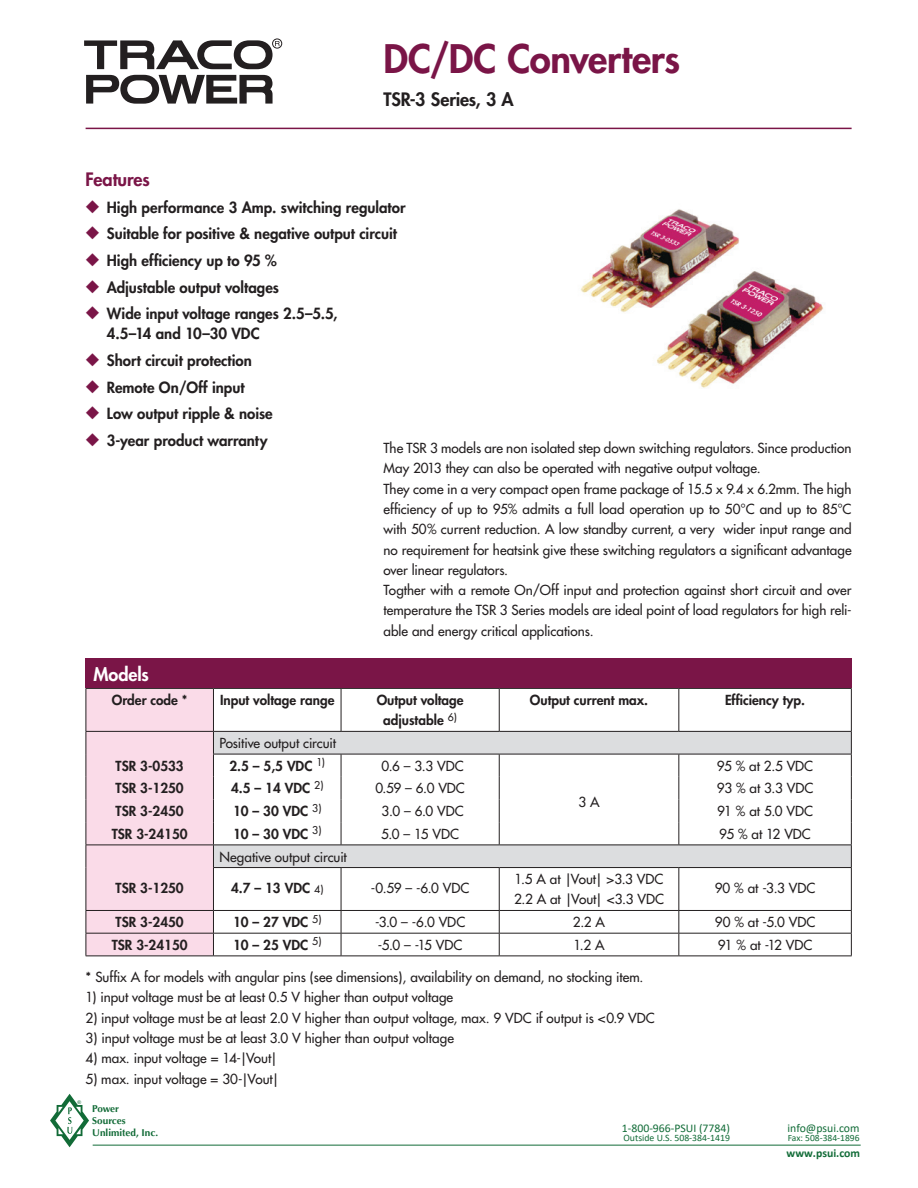
<style>
.page{position:relative;width:918px;height:1188px;background:#fff}
.page>*{position:absolute;margin:0;border:0;box-sizing:border-box;transform-origin:0 0}
.t1{font:800 38.25px "Futura";letter-spacing:-.005em;color:#7a1547}
.t2{font:800 18px "Futura";letter-spacing:-.01em;color:#231f20}
.t3{font:800 18px "Futura";letter-spacing:-.01em;color:#7a1547}
.t4{font:800 18px "Futura";letter-spacing:-.005em;color:#fff}
.t5{font:800 15px/20.2px "Futura";color:#231f20}
.t6{font:13.5px/20.2px "Futura";color:#231f20}
.t7{font:800 13.5px/20.2px "Futura";color:#231f20;text-align:center}
.t8{font:11.7px "Calibri";color:#126c38}
.t9{font:700 11.7px "Calibri";color:#126c38}
.t10{font:700 10.05px/12px "Optima LT Std";color:#126b37}
.t11{font:9.75px "Calibri";color:#126c38}
.t12{font:9.6px "Calibri";color:#126c38}
.t13{font:4.95px "Arial";color:#126b37}
.s1{color:#7a1547}
.s2{font-weight:400;font-size:10.5px}
</style>
<div class="page">
<div style="left:272px;top:39px;width:10px;height:9px;border:1px solid #231f20;border-radius:50%"></div>
<svg style="left:86px;top:75px;width:187px;height:29px"></svg>
<svg style="left:84px;top:40px;width:196px;height:29px"></svg>
<hr style="left:86px;top:128px;width:766px;height:1px;background:#7a1547">
<svg style="left:214px;top:732px;width:637px;height:135px"></svg>
<hr style="left:213px;top:688px;width:128px;height:1px;background:#231f20">
<hr style="left:341px;top:688px;width:158px;height:1px;background:#231f20">
<hr style="left:341px;top:689px;width:1px;height:42px;background:#231f20">
<hr style="left:499px;top:688px;width:180px;height:1px;background:#231f20">
<hr style="left:499px;top:689px;width:1px;height:42px;background:#231f20">
<hr style="left:679px;top:688px;width:173px;height:1px;background:#231f20">
<hr style="left:679px;top:689px;width:1px;height:42px;background:#231f20">
<hr style="left:851px;top:689px;width:1px;height:42px;background:#231f20">
<svg style="left:341px;top:755px;width:1px;height:90px"></svg>
<svg style="left:499px;top:755px;width:1px;height:90px"></svg>
<svg style="left:679px;top:755px;width:1px;height:90px"></svg>
<hr style="left:213px;top:731px;width:128px;height:1px;background:#231f20">
<hr style="left:341px;top:731px;width:158px;height:1px;background:#231f20">
<hr style="left:499px;top:731px;width:180px;height:1px;background:#231f20">
<hr style="left:679px;top:731px;width:173px;height:1px;background:#231f20">
<hr style="left:213px;top:754px;width:128px;height:1px;background:#231f20">
<hr style="left:341px;top:754px;width:158px;height:1px;background:#231f20">
<hr style="left:499px;top:754px;width:180px;height:1px;background:#231f20">
<hr style="left:679px;top:754px;width:173px;height:1px;background:#231f20">
<hr style="left:213px;top:845px;width:128px;height:1px;background:#231f20">
<hr style="left:341px;top:845px;width:158px;height:1px;background:#231f20">
<hr style="left:499px;top:845px;width:180px;height:1px;background:#231f20">
<hr style="left:679px;top:845px;width:173px;height:1px;background:#231f20">
<svg style="left:851px;top:732px;width:1px;height:135px"></svg>
<hr style="left:213px;top:867px;width:128px;height:1px;background:#231f20">
<hr style="left:341px;top:867px;width:158px;height:1px;background:#231f20">
<hr style="left:341px;top:868px;width:1px;height:42px;background:#231f20">
<hr style="left:499px;top:867px;width:180px;height:1px;background:#231f20">
<hr style="left:499px;top:868px;width:1px;height:42px;background:#231f20">
<hr style="left:679px;top:867px;width:173px;height:1px;background:#231f20">
<hr style="left:679px;top:868px;width:1px;height:42px;background:#231f20">
<hr style="left:851px;top:868px;width:1px;height:42px;background:#231f20">
<hr style="left:213px;top:910px;width:128px;height:1px;background:#231f20">
<hr style="left:341px;top:910px;width:158px;height:1px;background:#231f20">
<hr style="left:499px;top:910px;width:180px;height:1px;background:#231f20">
<hr style="left:679px;top:910px;width:173px;height:1px;background:#231f20">
<hr style="left:213px;top:933px;width:128px;height:1px;background:#231f20">
<svg style="left:86px;top:688px;width:128px;height:268px;background:#f0d2de"></svg>
<hr style="left:341px;top:933px;width:158px;height:1px;background:#231f20">
<svg style="left:341px;top:911px;width:1px;height:45px"></svg>
<hr style="left:499px;top:933px;width:180px;height:1px;background:#231f20">
<svg style="left:499px;top:911px;width:1px;height:45px"></svg>
<hr style="left:679px;top:933px;width:173px;height:1px;background:#231f20">
<svg style="left:679px;top:911px;width:1px;height:45px"></svg>
<svg style="left:851px;top:911px;width:1px;height:45px"></svg>
<hr style="left:86px;top:956px;width:127px;height:1px;background:#231f20">
<hr style="left:213px;top:956px;width:128px;height:1px;background:#231f20">
<hr style="left:341px;top:956px;width:158px;height:1px;background:#231f20">
<hr style="left:499px;top:956px;width:180px;height:1px;background:#231f20">
<hr style="left:679px;top:956px;width:173px;height:1px;background:#231f20">
<div style="left:86px;top:659px;width:766px;height:29px;background:#7a1547"></div>
<img style="left:580px;top:209px;width:243px;height:179px">
<svg style="left:50px;top:1094px;width:39px;height:53px"></svg>
<hr style="left:93px;top:1145px;width:768px;height:1px;background:#126c38">
<h1 class="t1" style="left:383px;top:35px;width:298px">DC/DC Converters</h1>
<h2 class="t2" style="left:383px;top:88px;width:132px">TSR-3 Series, 3 A</h2>
<h2 class="t3" style="left:86px;top:168px;width:66px">Features</h2>
<p class="t5" style="left:86px;top:197px;width:321px"><span class="s1">◆</span> High performance 3 Amp. switching regulator</p>
<p class="t5" style="left:86px;top:224px;width:313px"><span class="s1">◆</span> Suitable for positive &amp; negative output circuit</p>
<p class="t5" style="left:86px;top:250px;width:193px"><span class="s1">◆</span> High efficiency up to 95 %</p>
<p class="t5" style="left:86px;top:277px;width:195px"><span class="s1">◆</span> Adjustable output voltages</p>
<p class="t5" style="left:107px;top:304px;width:232px;text-indent:-21px"><span class="s1">◆</span> Wide input voltage ranges 2.5–5.5,<br>4.5–14 and 10–30 VDC</p>
<p class="t5" style="left:86px;top:350px;width:168px"><span class="s1">◆</span> Short circuit protection</p>
<p class="t5" style="left:86px;top:377px;width:160px"><span class="s1">◆</span> Remote On/Off input</p>
<p class="t5" style="left:86px;top:404px;width:189px"><span class="s1">◆</span> Low output ripple &amp; noise</p>
<p class="t5" style="left:86px;top:430px;width:183px"><span class="s1">◆</span> 3-year product warranty</p>
<p class="t6" style="left:383px;top:438px;width:470px">The TSR 3 models are non isolated step down switching regulators. Since production May 2013 they can also be operated with negative output voltage.<br>They come in a very compact open frame package of 15.5 x 9.4 x 6.2mm. The high efficiency of up to 95% admits a full load operation up to 50°C and up to 85°C with 50% current reduction. A low standby current, a very wider input range and no requirement for heatsink give these switching regulators a significant advantage over linear regulators.<br>Togther with a remote On/Off input and protection against short circuit and over temperature the TSR 3 Series models are ideal point of load regulators for high reli&shy;able and energy critical applications.</p>
<h2 class="t4" style="left:93px;top:663px;width:57px">Models</h2>
<p class="t7" style="left:112px;top:690px;width:77px">Order code *</p>
<p class="t7" style="left:220px;top:690px;width:116px">Input voltage range</p>
<p class="t7" style="left:377px;top:690px;width:88px">Output voltage adjustable <sup>6)</sup></p>
<p class="t7" style="left:530px;top:690px;width:120px">Output current max.</p>
<p class="t7" style="left:725px;top:690px;width:82px">Efficiency typ.</p>
<p class="t6" style="left:219px;top:733px;width:118px">Positive output circuit</p>
<p class="t7" style="left:116px;top:756px;width:70px">TSR 3-0533</p>
<p class="t7" style="left:230px;top:756px;width:97px">2.5 – 5,5 VDC <sup>1)</sup></p>
<p class="t6" style="left:382px;top:756px;width:84px">0.6 – 3.3 VDC</p>
<p class="t6" style="left:717px;top:756px;width:98px">95 % at 2.5 VDC</p>
<p class="t7" style="left:116px;top:778px;width:70px">TSR 3-1250</p>
<p class="t7" style="left:231px;top:778px;width:94px">4.5 – 14 VDC <sup>2)</sup></p>
<p class="t6" style="left:375px;top:778px;width:91px">0.59 – 6.0 VDC</p>
<p class="t6" style="left:717px;top:778px;width:98px">93 % at 3.3 VDC</p>
<p class="t7" style="left:116px;top:801px;width:70px">TSR 3-2450</p>
<p class="t7" style="left:233px;top:801px;width:90px">10 – 30 VDC <sup>3)</sup></p>
<p class="t6" style="left:382px;top:801px;width:84px">3.0 – 6.0 VDC</p>
<p class="t6" style="left:578px;top:792px;width:23px">3 A</p>
<p class="t6" style="left:717px;top:801px;width:97px">91 % at 5.0 VDC</p>
<p class="t7" style="left:112px;top:824px;width:77px">TSR 3-24150</p>
<p class="t7" style="left:233px;top:824px;width:90px">10 – 30 VDC <sup>3)</sup></p>
<p class="t6" style="left:381px;top:824px;width:79px">5.0 – 15 VDC</p>
<p class="t6" style="left:719px;top:824px;width:93px">95 % at 12 VDC</p>
<p class="t6" style="left:219px;top:847px;width:129px">Negative output circuit</p>
<p class="t7" style="left:116px;top:878px;width:70px">TSR 3-1250</p>
<p class="t7" style="left:231px;top:878px;width:94px">4.7 – 13 VDC <span class="s2">4)</span></p>
<p class="t6" style="left:371px;top:878px;width:100px">-0.59 – -6.0 VDC</p>
<p class="t6" style="left:514px;top:869px;width:151px">1.5 A at |Vout| &gt;3.3 VDC<br>2.2 A at |Vout| &lt;3.3 VDC</p>
<p class="t6" style="left:715px;top:878px;width:102px">90 % at -3.3 VDC</p>
<p class="t7" style="left:116px;top:912px;width:70px">TSR 3-2450</p>
<p class="t7" style="left:233px;top:912px;width:90px">10 – 27 VDC <sup>5)</sup></p>
<p class="t6" style="left:375px;top:912px;width:92px">-3.0 – -6.0 VDC</p>
<p class="t6" style="left:573px;top:912px;width:34px">2.2 A</p>
<p class="t6" style="left:715px;top:912px;width:102px">90 % at -5.0 VDC</p>
<p class="t7" style="left:112px;top:935px;width:77px">TSR 3-24150</p>
<p class="t7" style="left:233px;top:935px;width:90px">10 – 25 VDC <sup>5)</sup></p>
<p class="t6" style="left:378px;top:935px;width:86px">-5.0 – -15 VDC</p>
<p class="t6" style="left:573px;top:935px;width:33px">1.2 A</p>
<p class="t6" style="left:718px;top:935px;width:96px">91 % at -12 VDC</p>
<p class="t6" style="left:86px;top:967px;width:559px">* Suffix A for models with angular pins (see dimensions), availability on demand, no stocking item.</p>
<p class="t6" style="left:86px;top:987px;width:369px">1) input voltage must be at least 0.5 V higher than output voltage</p>
<p class="t6" style="left:86px;top:1008px;width:571px">2) input voltage must be at least 2.0 V higher than output voltage, max. 9 VDC if output is &lt;0.9 VDC</p>
<p class="t6" style="left:86px;top:1028px;width:370px">3) input voltage must be at least 3.0 V higher than output voltage</p>
<p class="t6" style="left:86px;top:1048px;width:194px">4) max. input voltage = 14-|Vout|</p>
<p class="t6" style="left:86px;top:1068px;width:195px">5) max. input voltage = 30-|Vout|</p>
<p class="t13" style="left:78px;top:1099px;width:5px">®</p>
<p class="t10" style="left:92px;top:1103px;width:67px">Power<br>Sources<br>Unlimited, Inc.</p>
<p class="t8" style="left:622px;top:1120px;width:110px">1-800-966-PSUI (7784)</p>
<p class="t11" style="left:624px;top:1131px;width:108px">Outside U.S. 508-384-1419</p>
<p class="t12" style="left:788px;top:1132px;width:73px">Fax: 508-384-1896</p>
<p class="t8" style="left:788px;top:1120px;width:73px">info@psui.com</p>
<p class="t9" style="left:787px;top:1144px;width:75px">www.psui.com</p>
</div>
